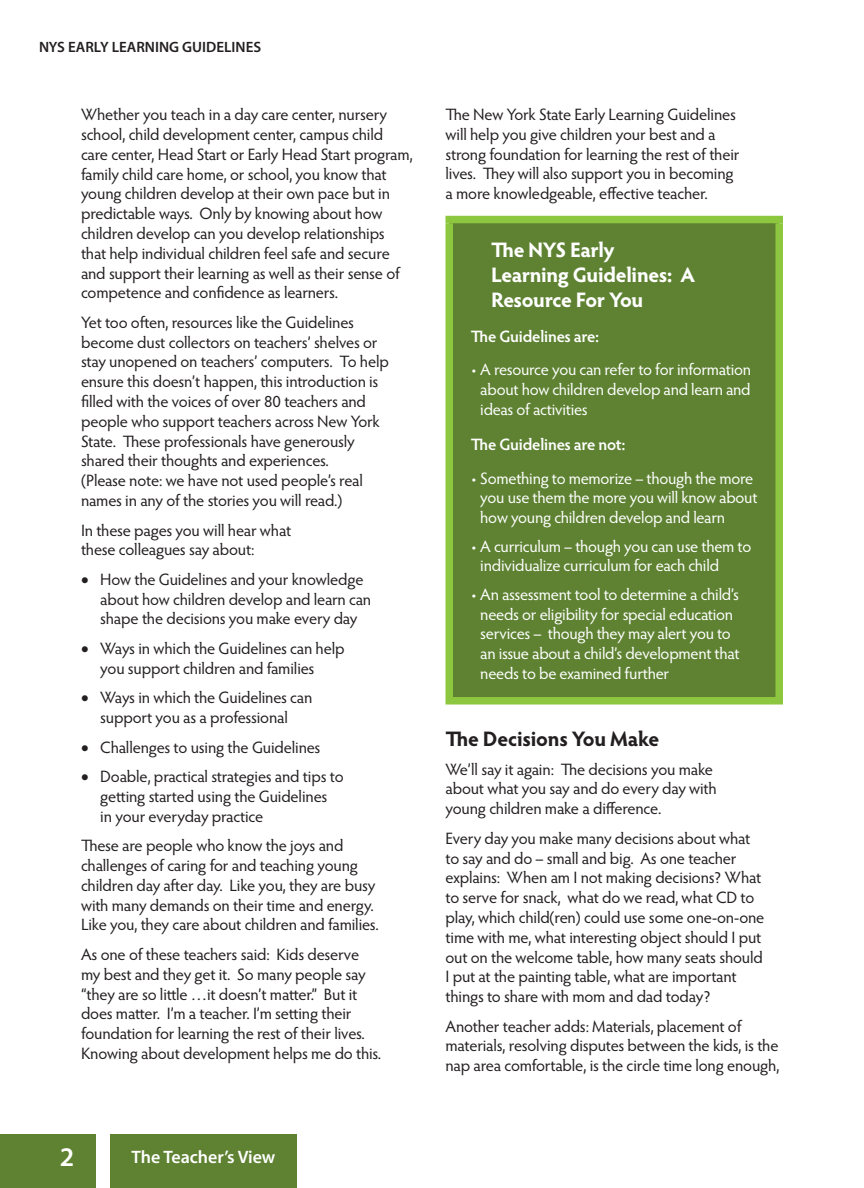
<style>
.page{position:relative;width:864px;height:1188px;background:#fff}
.page>*{position:absolute;margin:0;border:0;box-sizing:border-box;transform-origin:0 0}
.t1{font:600 27px "Myriad Pro";color:#fff}
.t2{font:700 21px/25.2px "Hypatia Sans Pro";letter-spacing:-.02em;color:#fff}
.t3{font:700 21px "Hypatia Sans Pro";letter-spacing:-.01em;color:#231f20}
.t4{font:600 18px "Myriad Pro";color:#fff}
.t5{font:16.5px/19.8px "Hypatia Sans Pro";letter-spacing:-.01em;color:#231f20}
.t6{font:16.5px/19.8px "Hypatia Sans Pro";letter-spacing:-.015em;color:#fff}
.t7{font:600 16.5px "Hypatia Sans Pro";letter-spacing:-.015em;color:#fff}
.t8{font:600 15px "Myriad Pro";color:#231f20}
</style>
<div class="page">
<div style="left:0;top:1134px;width:297px;height:54px;background:#5e8232"></div>
<div style="left:449px;top:220px;width:330px;height:481px;background:#5e8232"></div>
<div style="left:446px;top:216px;width:337px;height:7px;background:#8dc63f"></div>
<div style="left:446px;top:223px;width:7px;height:474px;background:#8dc63f"></div>
<div style="left:776px;top:223px;width:7px;height:474px;background:#8dc63f"></div>
<div style="left:446px;top:697px;width:337px;height:8px;background:#8dc63f"></div>
<div style="left:96px;top:1133px;width:14px;height:55px;background:#fff"></div>
<p class="t8" style="left:39px;top:37px;width:224px">NYS EARLY LEARNING GUIDELINES</p>
<p class="t5" style="left:81px;top:104px;width:333px">Whether you teach in a day care center, nursery school, child development center, campus child care center, Head Start or Early Head Start program, family child care home, or school, you know that young children develop at their own pace but in predictable ways. Only by knowing about how children develop can you develop relationships that help individual children feel safe and secure and support their learning as well as their sense of competence and confidence as learners.</p>
<p class="t5" style="left:81px;top:312px;width:309px">Yet too often, resources like the Guidelines become dust collectors on teachers’ shelves or stay unopened on teachers’ computers. To help ensure this doesn’t happen, this introduction is filled with the voices of over 80 teachers and people who support teachers across New York State. These professionals have generously shared their thoughts and experiences.<br>(Please note: we have not used people’s real names in any of the stories you will read.)</p>
<p class="t5" style="left:81px;top:520px;width:212px">In these pages you will hear what these colleagues say about:</p>
<p class="t5" style="left:100px;top:569px;width:272px;text-indent:-19px">• How the Guidelines and your knowledge about how children develop and learn can shape the decisions you make every day</p>
<p class="t5" style="left:100px;top:638px;width:246px;text-indent:-19px">• Ways in which the Guidelines can help you support children and families</p>
<p class="t5" style="left:81px;top:687px;width:233px;text-align:center">• Ways in which the Guidelines can support you as a professional</p>
<p class="t5" style="left:81px;top:737px;width:241px">• Challenges to using the Guidelines</p>
<p class="t5" style="left:100px;top:766px;width:245px;text-indent:-19px">• Doable, practical strategies and tips to getting started using the Guidelines<br>in your everyday practice</p>
<p class="t5" style="left:81px;top:835px;width:299px">These are people who know the joys and challenges of caring for and teaching young children day after day. Like you, they are busy with many demands on their time and energy.<br>Like you, they care about children and families.</p>
<p class="t5" style="left:81px;top:944px;width:302px">As one of these teachers said: Kids deserve my best and they get it. So many people say “they are so little …it doesn’t matter.” But it does matter. I’m a teacher. I’m setting their foundation for learning the rest of their lives.<br>Knowing about development helps me do this.</p>
<h1 class="t1" style="left:60px;top:1139px;width:16px">2</h1>
<p class="t4" style="left:131px;top:1146px;width:145px">The Teacher’s View</p>
<p class="t5" style="left:446px;top:104px;width:296px">The New York State Early Learning Guidelines will help you give children your best and a strong foundation for learning the rest of their lives. They will also support you in becoming a more knowledgeable, effective teacher.</p>
<p class="t2" style="left:491px;top:236px;width:206px">The NYS Early<br>Learning Guidelines: A<br>Resource For You</p>
<p class="t7" style="left:471px;top:325px;width:130px">The Guidelines are:</p>
<p class="t6" style="left:480px;top:359px;width:272px;text-align:justify;text-indent:-9px">• A resource you can refer to for information about how children develop and learn and ideas of activities</p>
<p class="t7" style="left:471px;top:433px;width:156px">The Guidelines are not:</p>
<p class="t6" style="left:480px;top:467px;width:279px;text-indent:-9px">• Something to memorize – though the more you use them the more you will know about how young children develop and learn</p>
<p class="t6" style="left:480px;top:536px;width:273px;text-indent:-9px">• A curriculum – though you can use them to individualize curriculum for each child</p>
<p class="t6" style="left:480px;top:584px;width:261px;text-indent:-9px">• An assessment tool to determine a child’s needs or eligibility for special education services – though they may alert you to an issue about a child’s development that needs to be examined further</p>
<p class="t3" style="left:446px;top:724px;width:215px">The Decisions You Make</p>
<p class="t5" style="left:446px;top:759px;width:273px">We’ll say it again: The decisions you make about what you say and do every day with young children make a difference.</p>
<p class="t5" style="left:446px;top:828px;width:320px">Every day you make many decisions about what to say and do – small and big. As one teacher explains: When am I not making decisions? What to serve for snack, what do we read, what CD to play, which child(ren) could use some one-on-one time with me, what interesting object should I put out on the welcome table, how many seats should I put at the painting table, what are important things to share with mom and dad today?</p>
<p class="t5" style="left:446px;top:1016px;width:336px">Another teacher adds: Materials, placement of materials, resolving disputes between the kids, is the nap area comfortable, is the circle time long enough,</p>
</div>
